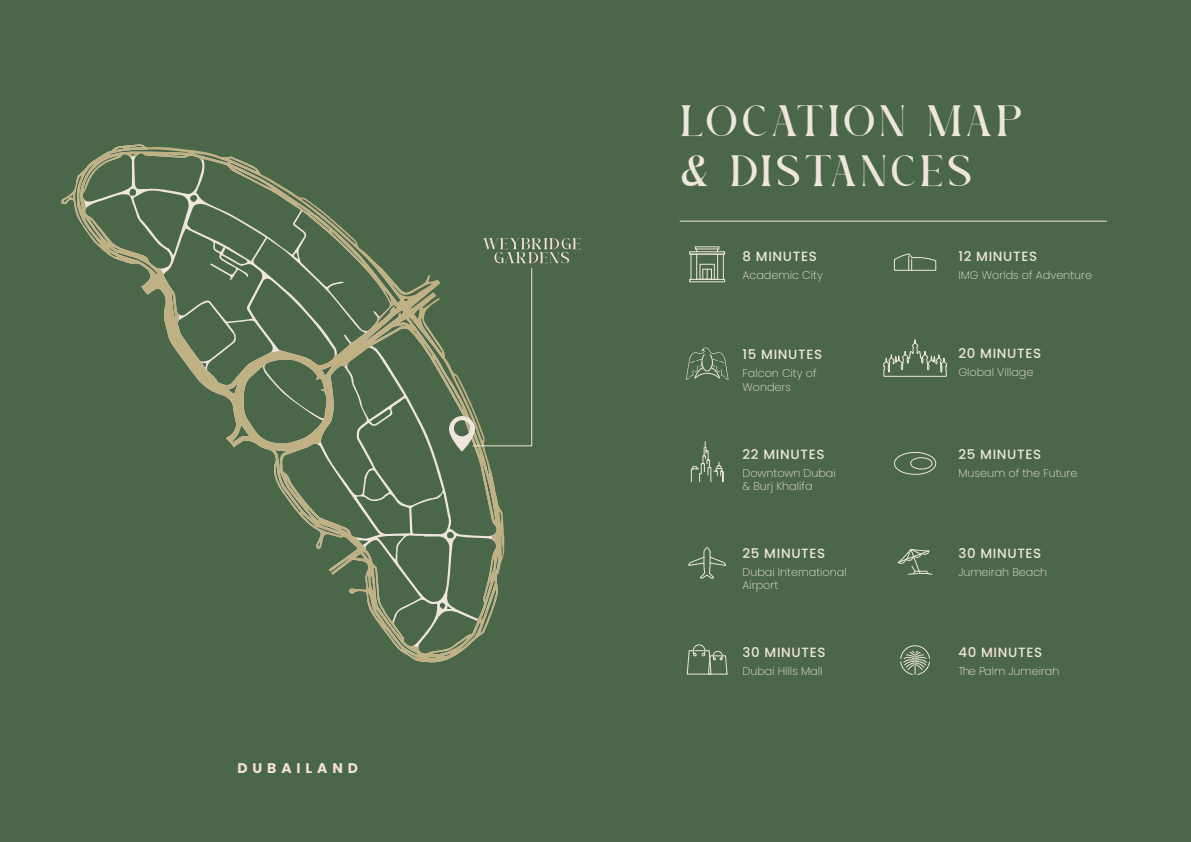
<style>
.page{position:relative;width:1191px;height:842px;background:#4a6749}
.page>*{position:absolute;margin:0;border:0;box-sizing:border-box;transform-origin:0 0}
.t1{font:43.7px/50px "Hiroka";letter-spacing:.06em;color:#efe5dc}
.t2{font:700 14px "Poppins";letter-spacing:.35em;color:#f4dfd3}
.t3{font:500 13.4px "Poppins";letter-spacing:.05em;color:#efe5dc}
.t4{font:200 11.2px/13.4px "Poppins";color:#efe5dc}
</style>
<div class="page">
<svg style="left:61px;top:144px;width:443px;height:519px"></svg>
<svg style="left:449px;top:238px;width:131px;height:214px"></svg>
<svg style="left:900px;top:645px;width:30px;height:30px"></svg>
<svg style="left:894px;top:452px;width:42px;height:23px"></svg>
<svg style="left:897px;top:549px;width:35px;height:26px"></svg>
<svg style="left:894px;top:254px;width:42px;height:17px"></svg>
<svg style="left:686px;top:644px;width:41px;height:31px"></svg>
<svg style="left:686px;top:347px;width:42px;height:33px"></svg>
<svg style="left:688px;top:547px;width:38px;height:32px"></svg>
<svg style="left:691px;top:441px;width:32px;height:41px"></svg>
<svg style="left:883px;top:339px;width:64px;height:38px"></svg>
<svg style="left:689px;top:249px;width:36px;height:33px"></svg>
<hr style="left:679px;top:221px;width:427px;height:1px;background:#efe5dc">
<p class="t2" style="left:237px;top:760px;width:122px">DUBAILAND</p>
<h1 class="t1" style="left:679px;top:96px;width:344px">LOCATION MAP &amp; DISTANCES</h1>
<p class="t3" style="left:742px;top:248px;width:76px">8 MINUTES</p>
<p class="t4" style="left:742px;top:268px;width:82px">Academic City</p>
<p class="t3" style="left:742px;top:347px;width:81px">15 MINUTES</p>
<p class="t4" style="left:742px;top:367px;width:76px">Falcon City of<br>Wonders</p>
<p class="t3" style="left:742px;top:446px;width:83px">22 MINUTES</p>
<p class="t4" style="left:742px;top:466px;width:95px">Downtown Dubai &amp; Burj Khalifa</p>
<p class="t3" style="left:742px;top:545px;width:84px">25 MINUTES</p>
<p class="t4" style="left:742px;top:565px;width:106px">Dubai International<br>Airport</p>
<p class="t3" style="left:742px;top:644px;width:84px">30 MINUTES</p>
<p class="t4" style="left:742px;top:664px;width:81px">Dubai Hills Mall</p>
<p class="t3" style="left:958px;top:248px;width:80px">12 MINUTES</p>
<p class="t4" style="left:958px;top:268px;width:135px">IMG Worlds of Adventure</p>
<p class="t3" style="left:958px;top:345px;width:84px">20 MINUTES</p>
<p class="t4" style="left:958px;top:365px;width:77px">Global Village</p>
<p class="t3" style="left:958px;top:446px;width:84px">25 MINUTES</p>
<p class="t4" style="left:958px;top:466px;width:121px">Museum of the Future</p>
<p class="t3" style="left:958px;top:545px;width:84px">30 MINUTES</p>
<p class="t4" style="left:958px;top:565px;width:90px">Jumeirah Beach</p>
<p class="t3" style="left:958px;top:644px;width:85px">40 MINUTES</p>
<p class="t4" style="left:958px;top:664px;width:102px">The Palm Jumeirah</p>
</div>
